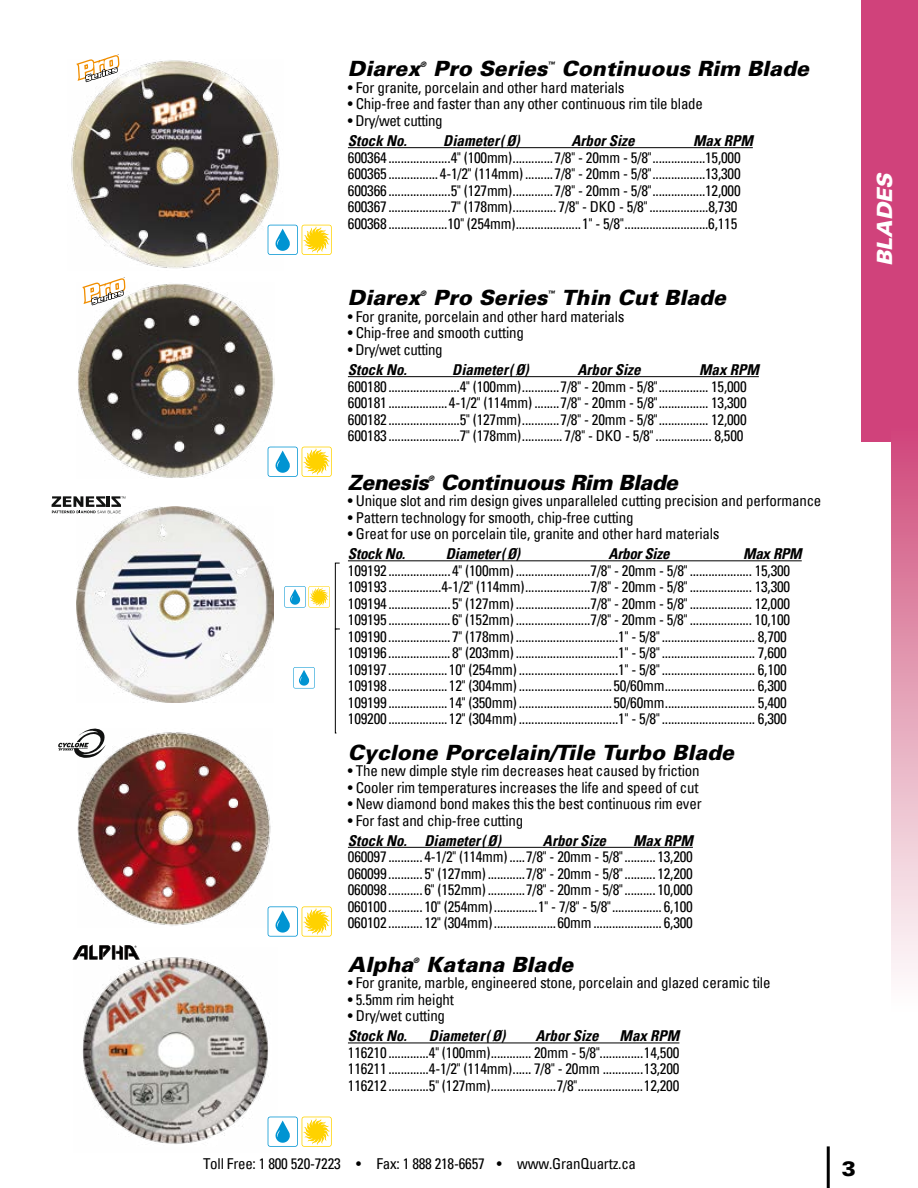
<style>
.page{position:relative;width:918px;height:1188px;background:#fff}
.page>*{position:absolute;margin:0;border:0;box-sizing:border-box;transform-origin:0 0}
.t1{font:italic 900 21px "Univers";color:#000}
.t2{font:italic 900 21px "Univers";letter-spacing:-.025em;color:#000}
.t3{font:italic 900 21px "Univers";color:#fff}
.t4{font:900 21px "Univers";color:#000}
.t5{font:condensed 15px/16.5px "Univers";letter-spacing:-.015em;color:#000;text-align:justify}
.t6{font:italic 700 condensed 15px "Univers";color:#000}
.t7{font:italic 900 7.5px "Univers";color:#000}
</style>
<div class="page">
<hr style="left:827px;top:1146px;width:3px;height:42px;background:#000">
<div style="left:862px;top:0;width:56px;height:441px;background:#d0427b"></div>
<svg style="left:892px;top:441px;width:26px;height:534px;background:#e5a4ba"></svg>
<svg style="left:58px;top:740px;width:20px;height:16px"></svg>
<img style="left:78px;top:283px;width:197px;height:195px">
<img style="left:71px;top:60px;width:212px;height:209px">
<img style="left:78px;top:729px;width:193px;height:198px">
<svg style="left:76px;top:54px;width:43px;height:28px"></svg>
<svg style="left:82px;top:277px;width:43px;height:28px"></svg>
<hr style="left:348px;top:147px;width:405px;height:1px;background:#000">
<hr style="left:348px;top:847px;width:345px;height:1px;background:#000">
<hr style="left:348px;top:376px;width:411px;height:1px;background:#000">
<svg style="left:268px;top:225px;width:64px;height:30px"></svg>
<svg style="left:268px;top:447px;width:64px;height:30px"></svg>
<svg style="left:268px;top:906px;width:64px;height:31px"></svg>
<img style="left:82px;top:957px;width:196px;height:189px">
<svg style="left:72px;top:945px;width:68px;height:15px"></svg>
<hr style="left:348px;top:1043px;width:331px;height:1px;background:#000">
<svg style="left:268px;top:1117px;width:64px;height:30px"></svg>
<hr style="left:348px;top:560px;width:454px;height:1px;background:#000">
<svg style="left:52px;top:496px;width:73px;height:17px"></svg>
<div style="left:335px;top:563px;width:5px;height:66px;border:1px solid #000"></div>
<div style="left:335px;top:629px;width:2px;height:104px;border:1px solid #000"></div>
<svg style="left:284px;top:586px;width:46px;height:22px"></svg>
<svg style="left:293px;top:667px;width:22px;height:21px"></svg>
<img style="left:77px;top:506px;width:197px;height:197px">
<h1 class="t1" style="left:348px;top:56px;width:74px">Diarex</h1>
<p class="t7" style="left:420px;top:60px;width:7px">®</p>
<h1 class="t1" style="left:433px;top:56px;width:116px">Pro Series</h1>
<p class="t7" style="left:548px;top:60px;width:9px">™</p>
<h1 class="t1" style="left:562px;top:56px;width:249px">Continuous Rim Blade</h1>
<p class="t5" style="left:348px;top:79px;width:278px">• For granite, porcelain and other hard materials</p>
<p class="t5" style="left:348px;top:96px;width:357px">• Chip-free and faster than any other continuous rim tile blade</p>
<p class="t5" style="left:348px;top:112px;width:96px">• Dry/wet cutting</p>
<p class="t6" style="left:348px;top:132px;width:61px">Stock No.</p>
<p class="t6" style="left:443px;top:132px;width:78px">Diameter (Ø)</p>
<p class="t6" style="left:571px;top:132px;width:65px">Arbor Size</p>
<p class="t6" style="left:693px;top:132px;width:61px">Max RPM</p>
<p class="t5" style="left:348px;top:149px;width:394px;text-align:left">600364....................4" (100mm).............7/8" - 20mm - 5/8".................15,000<br>600365................ 4-1/2" (114mm).........7/8" - 20mm - 5/8".................13,300<br>600366....................5" (127mm).............7/8" - 20mm - 5/8".................12,000<br>600367....................7" (178mm).............. 7/8" - DKO - 5/8" ...................8,730<br>600368...................10" (254mm).....................1" - 5/8"...........................6,115</p>
<h1 class="t1" style="left:348px;top:285px;width:74px">Diarex</h1>
<p class="t7" style="left:420px;top:289px;width:7px">®</p>
<h1 class="t1" style="left:433px;top:285px;width:116px">Pro Series</h1>
<p class="t7" style="left:548px;top:289px;width:9px">™</p>
<h1 class="t1" style="left:562px;top:285px;width:166px">Thin Cut Blade</h1>
<p class="t5" style="left:348px;top:308px;width:278px">• For granite, porcelain and other hard materials</p>
<p class="t5" style="left:348px;top:325px;width:177px">• Chip-free and smooth cutting</p>
<p class="t5" style="left:348px;top:341px;width:96px">• Dry/wet cutting</p>
<p class="t6" style="left:348px;top:361px;width:61px">Stock No.</p>
<p class="t6" style="left:452px;top:361px;width:78px">Diameter (Ø)</p>
<p class="t6" style="left:577px;top:361px;width:65px">Arbor Size</p>
<p class="t6" style="left:699px;top:361px;width:61px">Max RPM</p>
<p class="t5" style="left:348px;top:378px;width:400px">600180.......................4" (100mm)............7/8" - 20mm - 5/8"................ 15,000<br>600181...................4-1/2" (114mm) ........7/8" - 20mm - 5/8"................ 13,300<br>600182.......................5" (127mm)............7/8" - 20mm - 5/8"................ 12,000<br>600183.......................7" (178mm)............. 7/8" - DKO - 5/8" .................. 8,500</p>
<h1 class="t2" style="left:348px;top:469px;width:82px">Zenesis</h1>
<p class="t7" style="left:428px;top:473px;width:7px">®</p>
<h1 class="t2" style="left:441px;top:469px;width:239px">Continuous Rim Blade</h1>
<p class="t5" style="left:348px;top:492px;width:475px">• Unique slot and rim design gives unparalleled cutting precision and performance</p>
<p class="t5" style="left:348px;top:509px;width:287px">• Pattern technology for smooth, chip-free cutting</p>
<p class="t5" style="left:348px;top:525px;width:373px">• Great for use on porcelain tile, granite and other hard materials</p>
<p class="t6" style="left:348px;top:545px;width:59px">Stock No.</p>
<p class="t6" style="left:446px;top:545px;width:76px">Diameter (Ø)</p>
<p class="t6" style="left:608px;top:545px;width:63px">Arbor Size</p>
<p class="t6" style="left:743px;top:545px;width:60px">Max RPM</p>
<p class="t5" style="left:348px;top:562px;width:444px;text-align:left">109192....................4" (100mm)........................7/8" - 20mm - 5/8" .................... 15,300<br>109193.................4-1/2" (114mm).....................7/8" - 20mm - 5/8" .................... 13,300<br>109194....................5" (127mm)........................7/8" - 20mm - 5/8" .................... 12,000<br>109195....................6" (152mm)........................7/8" - 20mm - 5/8" .................... 10,100<br>109190....................7" (178mm).................................1" - 5/8" .............................. 8,700<br>109196....................8" (203mm).................................1" - 5/8" .............................. 7,600<br>109197...................10" (254mm)................................1" - 5/8" .............................. 6,100<br>109198...................12" (304mm)..............................50/60mm............................. 6,300<br>109199...................14" (350mm)..............................50/60mm............................. 5,400<br>109200...................12" (304mm)................................1" - 5/8" .............................. 6,300</p>
<h1 class="t1" style="left:348px;top:739px;width:388px">Cyclone Porcelain/Tile Turbo Blade</h1>
<p class="t5" style="left:348px;top:762px;width:353px">• The new dimple style rim decreases heat caused by friction</p>
<p class="t5" style="left:348px;top:779px;width:352px">• Cooler rim temperatures increases the life and speed of cut</p>
<p class="t5" style="left:348px;top:795px;width:355px">• New diamond bond makes this the best continuous rim ever</p>
<p class="t5" style="left:348px;top:812px;width:177px">• For fast and chip-free cutting</p>
<p class="t6" style="left:348px;top:831px;width:154px">Stock No. Diameter (Ø)</p>
<p class="t6" style="left:543px;top:831px;width:65px">Arbor Size</p>
<p class="t6" style="left:633px;top:831px;width:61px">Max RPM</p>
<p class="t5" style="left:348px;top:848px;width:347px">060097........... 4-1/2" (114mm).....7/8" - 20mm - 5/8"..........13,200<br>060099........... 5" (127mm)............7/8" - 20mm - 5/8"..........12,200<br>060098........... 6" (152mm)............7/8" - 20mm - 5/8"..........10,000<br>060100........... 10" (254mm)..............1" - 7/8" - 5/8"................ 6,100<br>060102........... 12" (304mm)....................60mm...................... 6,300</p>
<h1 class="t1" style="left:348px;top:951px;width:67px">Alpha</h1>
<p class="t7" style="left:413px;top:955px;width:7px">®</p>
<h1 class="t1" style="left:426px;top:951px;width:148px">Katana Blade</h1>
<p class="t5" style="left:348px;top:974px;width:424px">• For granite, marble, engineered stone, porcelain and glazed ceramic tile</p>
<p class="t5" style="left:348px;top:991px;width:108px">• 5.5mm rim height</p>
<p class="t5" style="left:348px;top:1007px;width:99px">• Dry/wet cutting</p>
<p class="t6" style="left:348px;top:1027px;width:61px">Stock No.</p>
<p class="t6" style="left:429px;top:1027px;width:78px">Diameter (Ø)</p>
<p class="t6" style="left:535px;top:1027px;width:65px">Arbor Size</p>
<p class="t6" style="left:620px;top:1027px;width:61px">Max RPM</p>
<p class="t5" style="left:348px;top:1044px;width:333px">116210.............4" (100mm)............. 20mm - 5/8"..............14,500<br>116211.............4-1/2" (114mm)...... 7/8" - 20mm .............13,200<br>116212.............5" (127mm).....................7/8".....................12,200</p>
<h1 class="t3" style="left:872px;top:266px;width:96px;rotate:-90deg">BLADES</h1>
<p class="t5" style="left:203px;top:1155px;width:435px">Toll Free: 1 800 520-7223 • Fax: 1 888 218-6657 • www.GranQuartz.ca</p>
<h1 class="t4" style="left:842px;top:1155px;width:16px">3</h1>
</div>
